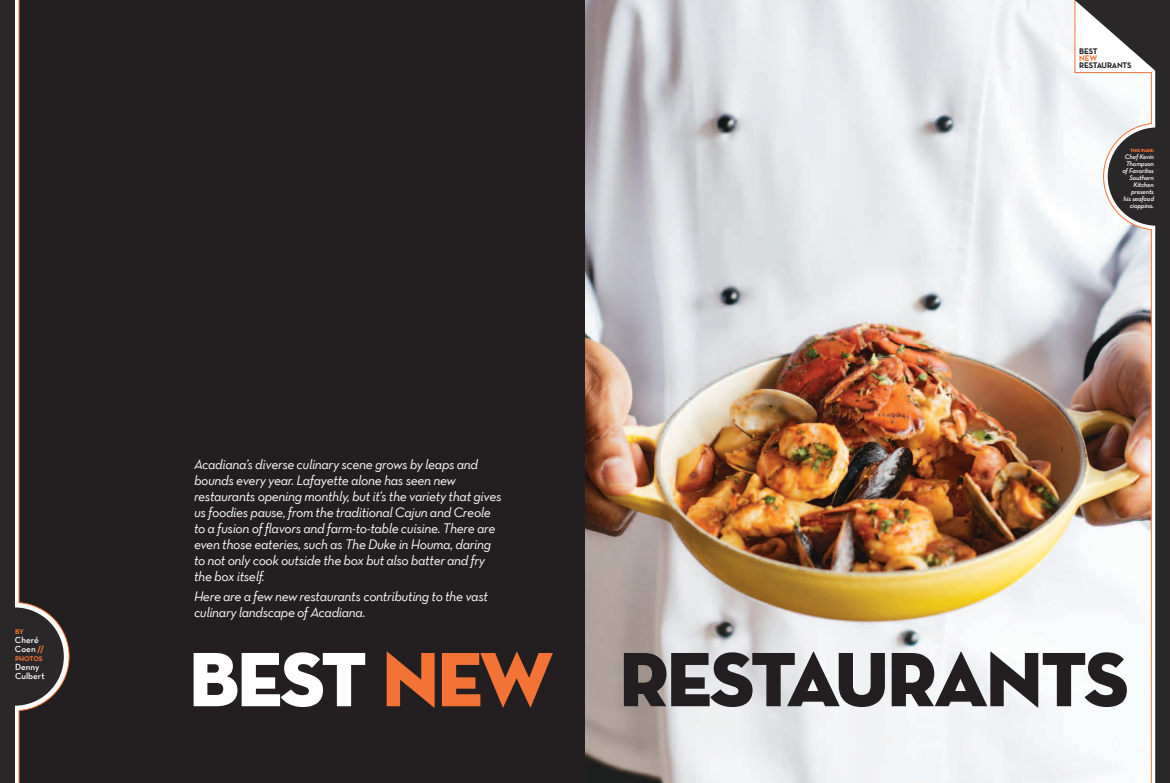
<style>
.page{position:relative;width:1170px;height:783px;background:#fff}
.page>*{position:absolute;margin:0;border:0;box-sizing:border-box;transform-origin:0 0}
.t1{font:78.3px "Neutra Disp Titling";letter-spacing:-.025em;color:#231f20}
.t2{font:14px/16px "Neutra Text TF Book Italic Alt";letter-spacing:-.025em;color:#fff}
.t3{font:600 9px/9px "Neutra Text TF";color:#fff}
.t4{font:8.2px "Neutra Text TF Bold SC";letter-spacing:-.025em;color:#231f20}
.t5{font:8.2px "Neutra Text TF Bold Alt";color:#f37235}
.t6{font:7px "Neutra Text TF Bold Alt";letter-spacing:-.02em;color:#f37235}
.t7{font:italic 600 6.8px/7px "Neutra Text";letter-spacing:-.025em;color:#fff;text-align:right}
.t8{font:6px "Neutra Text TF Bold SC";letter-spacing:-.025em;color:#f37235}
.t9{font:5.5px "Neutra Text TF Bold SC";letter-spacing:-.025em;color:#231f20}
.s1{font-family:"Neutra Text TF Bold Alt";font-weight:400;color:#f37235}
.s2{font-family:"Neutra Text Book Alt";color:#f37235}
.s3{color:#fff}
.s4{color:#f37235}
</style>
<div class="page">
<img style="left:585px;top:0;width:489px;height:783px">
<div style="left:0;top:0;width:585px;height:783px;background:#231f20"></div>
<img style="left:1075px;top:0;width:95px;height:783px">
<svg style="left:1108px;top:127px;width:62px;height:99px;background:#4c4849"></svg>
<svg style="left:15px;top:0;width:55px;height:783px"></svg>
<div style="left:0;top:0;width:15px;height:783px;background:#2a2728"></div>
<svg style="left:15px;top:607px;width:49px;height:99px"></svg>
<p class="t6" style="left:15px;top:627px;width:10px">BY</p>
<p class="t3" style="left:15px;top:635px;width:30px">Cheré<br>Coen <span class="s1">//</span></p>
<p class="t6" style="left:15px;top:654px;width:29px">PHOTOS</p>
<p class="t3" style="left:15px;top:662px;width:31px">Denny<br>Culbert</p>
<p class="t4" style="left:1079px;top:46px;width:20px">BEST</p>
<p class="t5" style="left:1079px;top:53px;width:19px">NEW</p>
<p class="t4" style="left:1079px;top:60px;width:54px">RESTAURANTS</p>
<p class="t9" style="left:1080px;top:61px;width:61px">BEST<span class="s2">NEW</span>RESTAURANTS</p>
<p class="t8" style="left:1130px;top:146px;width:25px">this page:</p>
<p class="t7" style="left:1122px;top:153px;width:33px">Chef Kevin<br>Thompson of Favorites<br>Southern<br>Kitchen presents his seafood cioppino.</p>
<p class="t2" style="left:194px;top:456px;width:309px">Acadiana’s diverse culinary scene grows by leaps and bounds every year. Lafayette alone has seen new restaurants opening monthly, but it’s the variety that gives us foodies pause, from the traditional Cajun and Creole to a fusion of flavors and farm-to-table cuisine. There are even those eateries, such as The Duke in Houma, daring to not only cook outside the box but also batter and fry the box itself.</p>
<p class="t2" style="left:194px;top:588px;width:296px">Here are a few new restaurants contributing to the vast culinary landscape of Acadiana.</p>
<h1 class="t1" style="left:189px;top:631px;width:941px"><span class="s3">BEST</span> <span class="s4">NEW</span> RESTAURANTS</h1>
</div>
